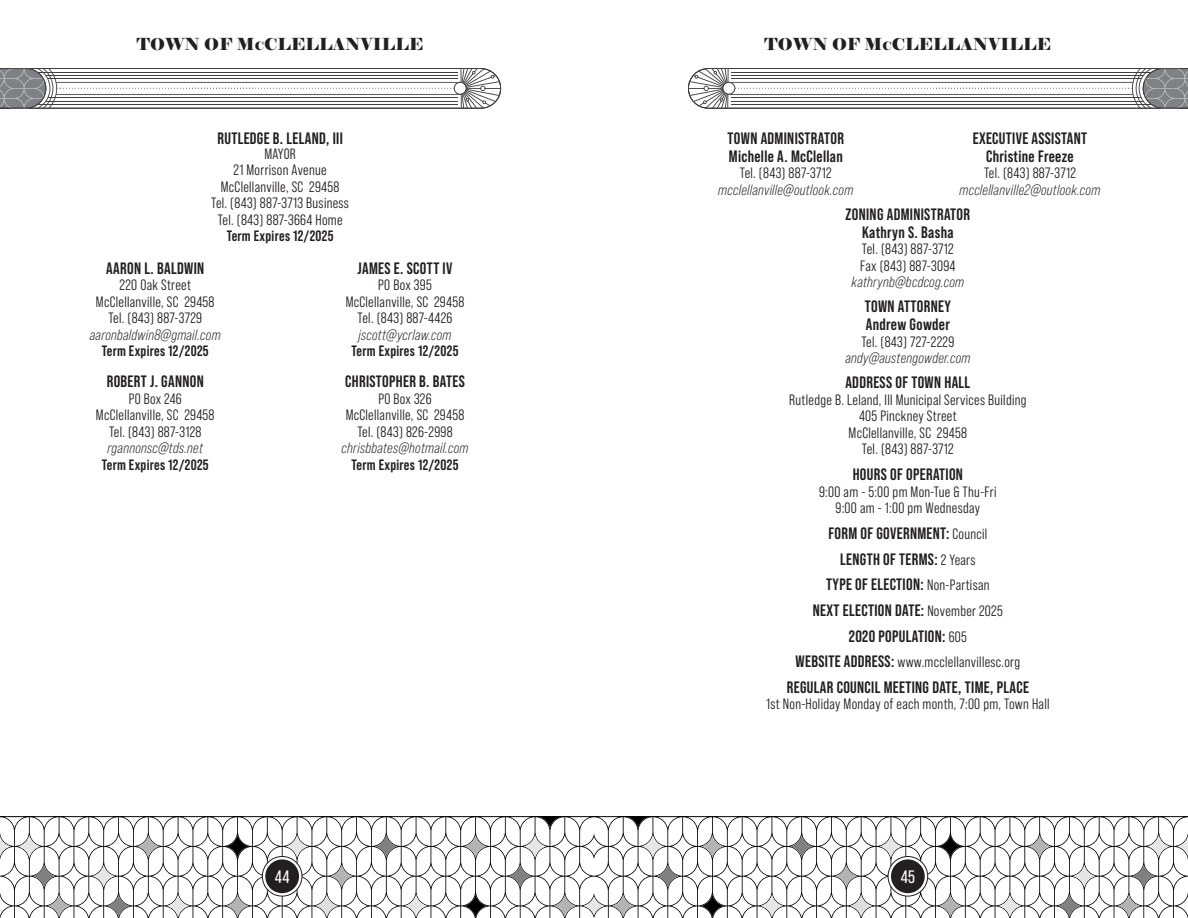
<style>
.page{position:relative;width:1188px;height:918px;background:#fff}
.page>*{position:absolute;margin:0;border:0;box-sizing:border-box;transform-origin:0 0}
.t1{font:18px "Bebas Neue Pro";color:#fff}
.last_line{font:700 16.5px "Bebas Neue Pro";letter-spacing:.02em;color:#231f20}
.Name_Text__centered{font:700 16.5px "Bebas Neue Pro";letter-spacing:.02em;color:#231f20}
.Name{font:700 16.5px "Bebas Neue Pro";letter-spacing:.02em;color:#231f20}
.Main_Heading{font:16.5px "Elephant";letter-spacing:.01em;color:#231f20}
.Hours_of_Operation{font:700 16.5px "Bebas Neue Pro";letter-spacing:.02em;color:#231f20}
.last_line-2{font:15px "Bebas Neue Pro Middle";letter-spacing:.02em;color:#231f20}
.email__center{font:italic 15px "Bebas Neue Pro";letter-spacing:.02em;color:#231f20}
.Term_Expires_Text_Congress{font:700 15px "Bebas Neue Pro";letter-spacing:.02em;color:#231f20}
.email{font:italic 15px "Bebas Neue Pro";letter-spacing:.02em;color:#231f20}
.Mayor_Pro_Tem_Title{font:15px "Bebas Neue Pro";letter-spacing:.01em;color:#3e3e3f}
.s1{font-size:11.55px}
.s2{font-family:"Bebas Neue Pro Middle";font-weight:400;font-size:15px}
.s3{font-family:"Bebas Neue Pro";font-weight:700;font-size:16.5px}
</style>
<div class="page">
<svg style="left:594px;top:817px;width:594px;height:101px"></svg>
<svg style="left:850px;top:895px;width:23px;height:22px"></svg>
<svg style="left:627px;top:817px;width:22px;height:11px"></svg>
<svg style="left:701px;top:895px;width:23px;height:22px"></svg>
<svg style="left:939px;top:835px;width:23px;height:23px"></svg>
<svg style="left:1132px;top:865px;width:23px;height:23px"></svg>
<svg style="left:1058px;top:895px;width:23px;height:22px"></svg>
<svg style="left:790px;top:835px;width:23px;height:23px"></svg>
<svg style="left:656px;top:865px;width:23px;height:23px"></svg>
<svg style="left:642px;top:835px;width:22px;height:23px"></svg>
<svg style="left:761px;top:895px;width:22px;height:22px"></svg>
<svg style="left:1147px;top:835px;width:23px;height:23px"></svg>
<svg style="left:1073px;top:865px;width:23px;height:23px"></svg>
<svg style="left:880px;top:835px;width:22px;height:23px"></svg>
<svg style="left:999px;top:895px;width:22px;height:22px"></svg>
<svg style="left:1177px;top:817px;width:11px;height:59px"></svg>
<svg style="left:612px;top:895px;width:23px;height:22px"></svg>
<svg style="left:835px;top:865px;width:23px;height:23px"></svg>
<svg style="left:701px;top:835px;width:23px;height:23px"></svg>
<svg style="left:1118px;top:895px;width:22px;height:22px"></svg>
<svg style="left:1028px;top:835px;width:23px;height:23px"></svg>
<svg style="left:939px;top:895px;width:23px;height:22px"></svg>
<hr style="left:594px;top:816px;width:594px;height:1px;background:#000">
<svg style="left:688px;top:68px;width:500px;height:41px"></svg>
<svg style="left:888px;top:856px;width:40px;height:40px"></svg>
<div style="left:888px;top:856px;width:40px;height:41px;border:1px solid #231f20;border-radius:50%"></div>
<div style="left:891px;top:859px;width:34px;height:34px;background:#231f20;border-radius:50%"></div>
<svg style="left:0;top:817px;width:594px;height:101px"></svg>
<svg style="left:315px;top:895px;width:23px;height:22px"></svg>
<svg style="left:539px;top:817px;width:22px;height:11px"></svg>
<svg style="left:464px;top:895px;width:23px;height:22px"></svg>
<svg style="left:226px;top:835px;width:23px;height:23px"></svg>
<svg style="left:33px;top:865px;width:23px;height:23px"></svg>
<svg style="left:107px;top:895px;width:23px;height:22px"></svg>
<svg style="left:375px;top:835px;width:23px;height:23px"></svg>
<svg style="left:509px;top:865px;width:23px;height:23px"></svg>
<svg style="left:524px;top:835px;width:22px;height:23px"></svg>
<svg style="left:405px;top:895px;width:22px;height:22px"></svg>
<svg style="left:18px;top:835px;width:23px;height:23px"></svg>
<svg style="left:92px;top:865px;width:23px;height:23px"></svg>
<svg style="left:286px;top:835px;width:22px;height:23px"></svg>
<svg style="left:167px;top:895px;width:22px;height:22px"></svg>
<svg style="left:583px;top:877px;width:22px;height:41px"></svg>
<svg style="left:0;top:817px;width:11px;height:59px"></svg>
<svg style="left:553px;top:895px;width:23px;height:22px"></svg>
<svg style="left:330px;top:865px;width:23px;height:23px"></svg>
<svg style="left:464px;top:835px;width:23px;height:23px"></svg>
<svg style="left:48px;top:895px;width:22px;height:22px"></svg>
<svg style="left:137px;top:835px;width:23px;height:23px"></svg>
<svg style="left:226px;top:895px;width:23px;height:22px"></svg>
<hr style="left:0;top:816px;width:594px;height:1px;background:#000">
<svg style="left:0;top:68px;width:501px;height:41px"></svg>
<svg style="left:262px;top:856px;width:40px;height:40px"></svg>
<div style="left:262px;top:856px;width:40px;height:41px;border:1px solid #231f20;border-radius:50%"></div>
<div style="left:265px;top:859px;width:34px;height:34px;background:#231f20;border-radius:50%"></div>
<p class="Main_Heading" style="left:137px;top:34px;width:288px">TOWN OF M<span class="s1">c</span>CLELLANVILLE</p>
<p class="Name_Text__centered" style="left:217px;top:128px;width:127px">RUTLEDGE B. LELAND, III</p>
<p class="Mayor_Pro_Tem_Title" style="left:264px;top:145px;width:33px">MAYOR</p>
<p class="last_line-2" style="left:234px;top:161px;width:95px">21 Morrison Avenue</p>
<p class="last_line-2" style="left:221px;top:178px;width:120px">McClellanville, SC 29458</p>
<p class="last_line-2" style="left:211px;top:194px;width:139px">Tel. (843) 887-3713 Business</p>
<p class="last_line-2" style="left:218px;top:211px;width:126px">Tel. (843) 887-3664 Home</p>
<p class="Term_Expires_Text_Congress" style="left:227px;top:227px;width:108px">Term Expires 12/2025</p>
<p class="Name_Text__centered" style="left:106px;top:258px;width:99px">AARON L. BALDWIN</p>
<p class="last_line-2" style="left:120px;top:276px;width:73px">220 Oak Street</p>
<p class="last_line-2" style="left:96px;top:293px;width:120px">McClellanville, SC 29458</p>
<p class="last_line-2" style="left:108px;top:309px;width:95px">Tel. (843) 887-3729</p>
<p class="email" style="left:90px;top:326px;width:132px">aaronbaldwin8@gmail.com</p>
<p class="Term_Expires_Text_Congress" style="left:102px;top:342px;width:108px">Term Expires 12/2025</p>
<p class="Name_Text__centered" style="left:107px;top:372px;width:99px">ROBERT J. GANNON</p>
<p class="last_line-2" style="left:129px;top:390px;width:55px">PO Box 246</p>
<p class="last_line-2" style="left:96px;top:406px;width:120px">McClellanville, SC 29458</p>
<p class="last_line-2" style="left:109px;top:423px;width:94px">Tel. (843) 887-3128</p>
<p class="email" style="left:108px;top:439px;width:97px">rgannonsc@tds.net</p>
<p class="Term_Expires_Text_Congress" style="left:102px;top:456px;width:108px">Term Expires 12/2025</p>
<p class="Name_Text__centered" style="left:358px;top:258px;width:96px">JAMES E. SCOTT IV</p>
<p class="last_line-2" style="left:378px;top:276px;width:55px">PO Box 395</p>
<p class="last_line-2" style="left:346px;top:293px;width:120px">McClellanville, SC 29458</p>
<p class="last_line-2" style="left:358px;top:309px;width:96px">Tel. (843) 887-4426</p>
<p class="email" style="left:359px;top:326px;width:94px">jscott@ycrlaw.com</p>
<p class="Term_Expires_Text_Congress" style="left:352px;top:342px;width:108px">Term Expires 12/2025</p>
<p class="Name_Text__centered" style="left:345px;top:372px;width:121px">CHRISTOPHER B. BATES</p>
<p class="last_line-2" style="left:378px;top:390px;width:55px">PO Box 326</p>
<p class="last_line-2" style="left:346px;top:406px;width:120px">McClellanville, SC 29458</p>
<p class="last_line-2" style="left:357px;top:423px;width:97px">Tel. (843) 826-2998</p>
<p class="email" style="left:342px;top:439px;width:128px">chrisbbates@hotmail.com</p>
<p class="Term_Expires_Text_Congress" style="left:352px;top:456px;width:108px">Term Expires 12/2025</p>
<p class="Main_Heading" style="left:764px;top:34px;width:288px">TOWN OF M<span class="s1">c</span>CLELLANVILLE</p>
<p class="last_line" style="left:728px;top:128px;width:118px">TOWN ADMINISTRATOR</p>
<p class="Name" style="left:729px;top:146px;width:116px">Michelle A. McClellan</p>
<p class="last_line-2" style="left:740px;top:164px;width:93px">Tel. (843) 887-3712</p>
<p class="email__center" style="left:718px;top:181px;width:136px">mcclellanville@outlook.com</p>
<p class="last_line" style="left:973px;top:128px;width:116px">EXECUTIVE ASSISTANT</p>
<p class="Name" style="left:986px;top:146px;width:89px">Christine Freeze</p>
<p class="last_line-2" style="left:984px;top:164px;width:93px">Tel. (843) 887-3712</p>
<p class="email__center" style="left:960px;top:181px;width:142px">mcclellanville2@outlook.com</p>
<p class="last_line" style="left:846px;top:205px;width:126px">ZONING ADMINISTRATOR</p>
<p class="Name" style="left:862px;top:223px;width:93px">Kathryn S. Basha</p>
<p class="last_line-2" style="left:862px;top:241px;width:93px">Tel. (843) 887-3712</p>
<p class="last_line-2" style="left:860px;top:257px;width:97px">Fax (843) 887-3094</p>
<p class="email__center" style="left:852px;top:274px;width:114px">kathrynb@bcdcog.com</p>
<p class="last_line" style="left:865px;top:297px;width:88px">TOWN ATTORNEY</p>
<p class="Name" style="left:866px;top:315px;width:86px">Andrew Gowder</p>
<p class="last_line-2" style="left:861px;top:333px;width:94px">Tel. (843) 727-2229</p>
<p class="email__center" style="left:845px;top:350px;width:127px">andy@austengowder.com</p>
<p class="last_line" style="left:845px;top:373px;width:126px">ADDRESS OF TOWN HALL</p>
<p class="last_line-2" style="left:789px;top:391px;width:239px">Rutledge B. Leland, III Municipal Services Building</p>
<p class="last_line-2" style="left:859px;top:408px;width:99px">405 Pinckney Street</p>
<p class="last_line-2" style="left:849px;top:424px;width:120px">McClellanville, SC 29458</p>
<p class="last_line-2" style="left:862px;top:441px;width:93px">Tel. (843) 887-3712</p>
<p class="Hours_of_Operation" style="left:853px;top:465px;width:112px">HOURS OF OPERATION</p>
<p class="last_line-2" style="left:819px;top:483px;width:179px">9:00 am - 5:00 pm Mon-Tue &amp; Thu-Fri</p>
<p class="last_line-2" style="left:836px;top:500px;width:146px">9:00 am - 1:00 pm Wednesday</p>
<p class="last_line" style="left:829px;top:524px;width:160px">FORM OF GOVERNMENT: <span class="s2">Council</span></p>
<p class="last_line" style="left:840px;top:549px;width:137px">LENGTH OF TERMS: <span class="s2">2 Years</span></p>
<p class="last_line" style="left:826px;top:575px;width:165px">TYPE OF ELECTION: <span class="s2">Non-Partisan</span></p>
<p class="last_line" style="left:813px;top:601px;width:191px">NEXT ELECTION DATE: <span class="s2">November 2025</span></p>
<p class="last_line" style="left:849px;top:626px;width:119px">2020 POPULATION: <span class="s2">605</span></p>
<p class="last_line-2" style="left:796px;top:654px;width:226px"><span class="s3">WEBSITE ADDRESS:</span> www.mcclellanvillesc.org</p>
<p class="last_line" style="left:787px;top:678px;width:244px">REGULAR COUNCIL MEETING DATE, TIME, PLACE</p>
<p class="last_line-2" style="left:766px;top:696px;width:285px">1st Non-Holiday Monday of each month, 7:00 pm, Town Hall</p>
<p class="t1" style="left:275px;top:866px;width:16px">44</p>
<p class="t1" style="left:901px;top:866px;width:16px">45</p>
</div>
